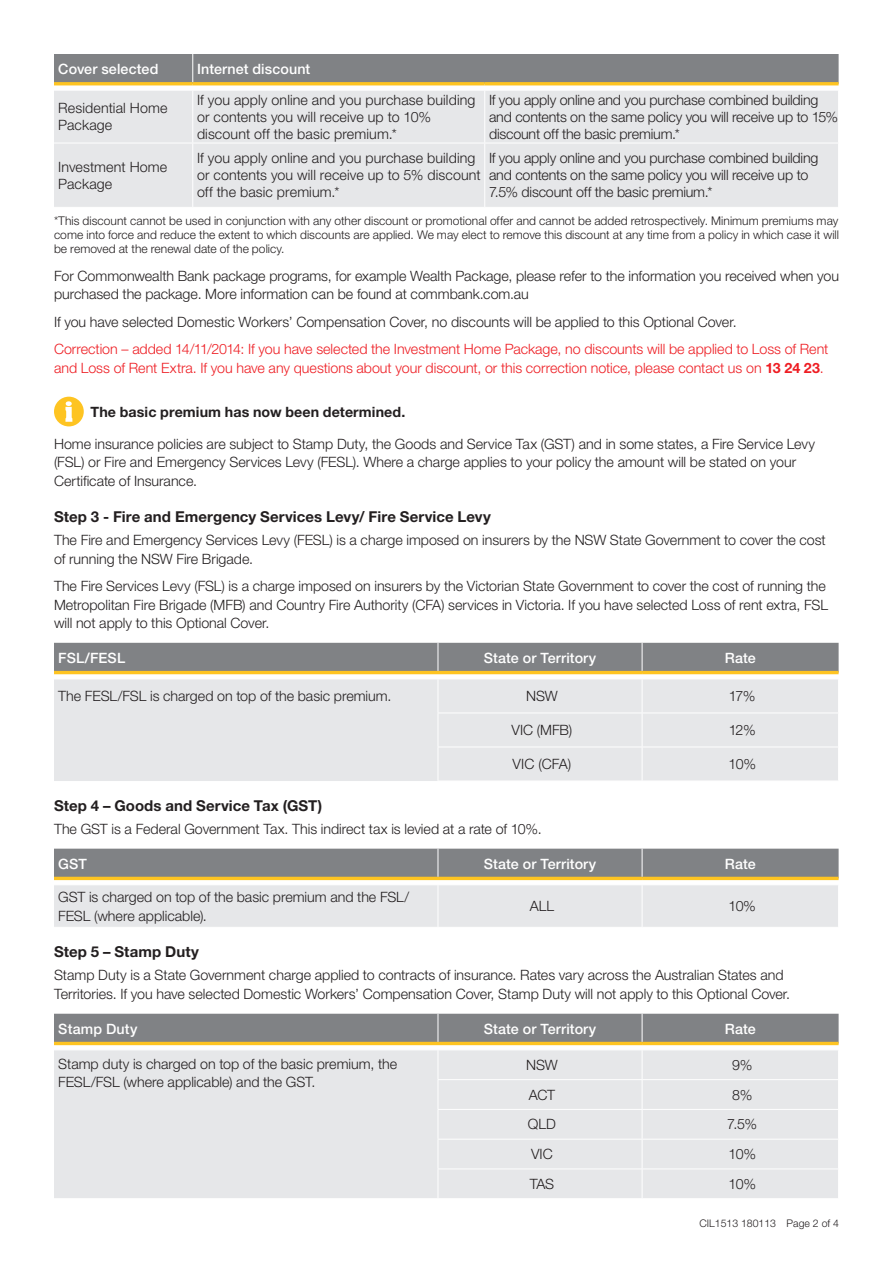
<style>
.page{position:relative;width:893px;height:1263px;background:#fff}
.page>*{position:absolute;margin:0;border:0;box-sizing:border-box;transform-origin:0 0}
.t1{font:700 15px "Helvetica Neue LT Std";letter-spacing:.005em;color:#231f20}
.t2{font:300 14.25px/17.1px "Helvetica Neue LT Std";color:#231f20}
.t3{font:300 14.25px/18.8px "Helvetica Neue LT Std";color:#ee1d23}
.t4{font:500 14.25px "Helvetica Neue LT Std";letter-spacing:.01em;color:#fff}
.t5{font:700 14.25px "Helvetica Neue LT Std";letter-spacing:.005em;color:#231f20}
.t6{font:300 14.25px "Helvetica Neue LT Pro";letter-spacing:.005em;color:#231f20}
.t7{font:300 12px/14.4px "Helvetica Neue LT Std";letter-spacing:.005em;color:#231f20;text-align:justify}
.t8{font:300 10.5px "Helvetica Neue LT Std";color:#231f20}
.s1{font-weight:700}
</style>
<div class="page">
<div style="left:54px;top:91px;width:784px;height:116px;background:#e6e7e9"></div>
<hr style="left:192px;top:91px;width:1px;height:52px;background:#fff">
<hr style="left:484px;top:91px;width:1px;height:52px;background:#fff">
<hr style="left:54px;top:143px;width:139px;height:1px;background:#fff">
<hr style="left:193px;top:143px;width:292px;height:1px;background:#fff">
<hr style="left:192px;top:143px;width:1px;height:64px;background:#fff">
<hr style="left:485px;top:143px;width:354px;height:1px;background:#fff">
<hr style="left:484px;top:143px;width:1px;height:64px;background:#fff">
<hr style="left:54px;top:82px;width:139px;height:3px;background:#fec422">
<hr style="left:193px;top:82px;width:292px;height:3px;background:#fec422">
<hr style="left:485px;top:82px;width:354px;height:3px;background:#fec422">
<div style="left:54px;top:54px;width:785px;height:30px;background:#808285"></div>
<svg style="left:54px;top:397px;width:30px;height:29px"></svg>
<div style="left:54px;top:679px;width:784px;height:102px;background:#e6e7e9"></div>
<hr style="left:438px;top:679px;width:1px;height:34px;background:#fff">
<hr style="left:642px;top:679px;width:1px;height:34px;background:#fff">
<hr style="left:438px;top:713px;width:204px;height:1px;background:#fff">
<hr style="left:438px;top:713px;width:1px;height:34px;background:#fff">
<hr style="left:642px;top:713px;width:197px;height:1px;background:#fff">
<hr style="left:642px;top:713px;width:1px;height:34px;background:#fff">
<hr style="left:438px;top:747px;width:204px;height:1px;background:#fff">
<hr style="left:438px;top:747px;width:1px;height:34px;background:#fff">
<hr style="left:642px;top:747px;width:197px;height:1px;background:#fff">
<hr style="left:642px;top:747px;width:1px;height:34px;background:#fff">
<hr style="left:54px;top:671px;width:384px;height:3px;background:#fec422">
<hr style="left:438px;top:671px;width:204px;height:3px;background:#fec422">
<hr style="left:642px;top:671px;width:197px;height:3px;background:#fec422">
<div style="left:54px;top:643px;width:785px;height:29px;background:#808285"></div>
<div style="left:54px;top:885px;width:784px;height:42px;background:#e6e7e9"></div>
<hr style="left:438px;top:885px;width:1px;height:42px;background:#fff">
<hr style="left:642px;top:885px;width:1px;height:42px;background:#fff">
<hr style="left:54px;top:877px;width:384px;height:3px;background:#fec422">
<hr style="left:438px;top:877px;width:204px;height:3px;background:#fec422">
<hr style="left:642px;top:877px;width:197px;height:3px;background:#fec422">
<div style="left:54px;top:849px;width:785px;height:29px;background:#808285"></div>
<div style="left:54px;top:1050px;width:784px;height:148px;background:#e6e7e9"></div>
<hr style="left:438px;top:1079px;width:204px;height:1px;background:#fff">
<hr style="left:642px;top:1079px;width:197px;height:1px;background:#fff">
<hr style="left:438px;top:1109px;width:204px;height:1px;background:#fff">
<hr style="left:642px;top:1109px;width:197px;height:1px;background:#fff">
<hr style="left:438px;top:1139px;width:204px;height:1px;background:#fff">
<hr style="left:642px;top:1139px;width:197px;height:1px;background:#fff">
<hr style="left:438px;top:1168px;width:204px;height:1px;background:#fff">
<svg style="left:438px;top:1050px;width:1px;height:148px"></svg>
<hr style="left:642px;top:1168px;width:197px;height:1px;background:#fff">
<svg style="left:642px;top:1050px;width:1px;height:148px"></svg>
<hr style="left:54px;top:1042px;width:384px;height:3px;background:#fec422">
<hr style="left:438px;top:1042px;width:204px;height:3px;background:#fec422">
<hr style="left:642px;top:1042px;width:197px;height:3px;background:#fec422">
<div style="left:54px;top:1014px;width:785px;height:29px;background:#808285"></div>
<p class="t4" style="left:58px;top:60px;width:102px">Cover selected</p>
<p class="t4" style="left:197px;top:60px;width:115px">Internet discount</p>
<p class="t2" style="left:58px;top:99px;width:111px">Residential Home<br>Package</p>
<p class="t2" style="left:197px;top:91px;width:280px">If you apply online and you purchase building or contents you will receive up to 10% discount off the basic premium.*</p>
<p class="t2" style="left:489px;top:91px;width:351px">If you apply online and you purchase combined building and contents on the same policy you will receive up to 15% discount off the basic premium.*</p>
<p class="t2" style="left:58px;top:158px;width:111px">Investment Home<br>Package</p>
<p class="t2" style="left:197px;top:149px;width:285px">If you apply online and you purchase building or contents you will receive up to 5% discount off the basic premium.*</p>
<p class="t2" style="left:489px;top:149px;width:331px">If you apply online and you purchase combined building and contents on the same policy you will receive up to<br>7.5% discount off the basic premium.*</p>
<p class="t7" style="left:54px;top:213px;width:787px">*This discount cannot be used in conjunction with any other discount or promotional offer and cannot be added retrospectively. Minimum premiums may come into force and reduce the extent to which discounts are applied. We may elect to remove this discount at any time from a policy in which case it will be removed at the renewal date of the policy.</p>
<p class="t2" style="left:54px;top:266px;width:786px;line-height:18.8px">For Commonwealth Bank package programs, for example Wealth Package, please refer to the information you received when you purchased the package. More information can be found at commbank.com.au</p>
<p class="t2" style="left:54px;top:313px;width:684px">If you have selected Domestic Workers’ Compensation Cover, no discounts will be applied to this Optional Cover.</p>
<p class="t3" style="left:54px;top:339px;width:776px">Correction – added 14/11/2014: If you have selected the Investment Home Package, no discounts will be applied to Loss of Rent and Loss of Rent Extra. If you have any questions about your discount, or this correction notice, please contact us on <span class="s1">13 24 23</span>.</p>
<p class="t5" style="left:91px;top:403px;width:316px">The basic premium has now been determined.</p>
<p class="t2" style="left:54px;top:434px;width:763px;line-height:18.8px">Home insurance policies are subject to Stamp Duty, the Goods and Service Tax (GST) and in some states, a Fire Service Levy (FSL) or Fire and Emergency Services Levy (FESL). Where a charge applies to your policy the amount will be stated on your<br>Certificate of Insurance.</p>
<p class="t1" style="left:54px;top:507px;width:439px">Step 3 - Fire and Emergency Services Levy/ Fire Service Levy</p>
<p class="t2" style="left:54px;top:530px;width:773px;line-height:18.8px">The Fire and Emergency Services Levy (FESL) is a charge imposed on insurers by the NSW State Government to cover the cost of running the NSW Fire Brigade.</p>
<p class="t2" style="left:54px;top:576px;width:776px;line-height:18.8px">The Fire Services Levy (FSL) is a charge imposed on insurers by the Victorian State Government to cover the cost of running the<br>Metropolitan Fire Brigade (MFB) and Country Fire Authority (CFA) services in Victoria. If you have selected Loss of rent extra, FSL will not apply to this Optional Cover.</p>
<p class="t4" style="left:58px;top:649px;width:68px">FSL/FESL</p>
<p class="t4" style="left:484px;top:649px;width:114px">State or Territory</p>
<p class="t4" style="left:725px;top:649px;width:32px">Rate</p>
<p class="t2" style="left:58px;top:687px;width:335px">The FESL/FSL is charged on top of the basic premium.</p>
<p class="t2" style="left:526px;top:687px;width:33px">NSW</p>
<p class="t2" style="left:729px;top:687px;width:28px">17%</p>
<p class="t2" style="left:512px;top:721px;width:62px">VIC (MFB)</p>
<p class="t2" style="left:729px;top:721px;width:28px">12%</p>
<p class="t6" style="left:513px;top:755px;width:60px">VIC (CFA)</p>
<p class="t6" style="left:728px;top:755px;width:29px">10%</p>
<p class="t1" style="left:54px;top:796px;width:270px">Step 4 – Goods and Service Tax (GST)</p>
<p class="t2" style="left:54px;top:820px;width:489px">The GST is a Federal Government Tax. This indirect tax is levied at a rate of 10%.</p>
<p class="t4" style="left:58px;top:855px;width:30px">GST</p>
<p class="t4" style="left:484px;top:855px;width:114px">State or Territory</p>
<p class="t4" style="left:725px;top:855px;width:32px">Rate</p>
<p class="t2" style="left:58px;top:887px;width:352px;line-height:18.8px">GST is charged on top of the basic premium and the FSL/<br>FESL (where applicable).</p>
<p class="t2" style="left:530px;top:897px;width:26px">ALL</p>
<p class="t2" style="left:729px;top:897px;width:29px">10%</p>
<p class="t1" style="left:54px;top:943px;width:146px">Step 5 – Stamp Duty</p>
<p class="t2" style="left:54px;top:966px;width:738px;line-height:18.8px">Stamp Duty is a State Government charge applied to contracts of insurance. Rates vary across the Australian States and<br>Territories. If you have selected Domestic Workers’ Compensation Cover, Stamp Duty will not apply to this Optional Cover.</p>
<p class="t4" style="left:58px;top:1020px;width:81px">Stamp Duty</p>
<p class="t4" style="left:484px;top:1020px;width:114px">State or Territory</p>
<p class="t4" style="left:725px;top:1020px;width:32px">Rate</p>
<p class="t2" style="left:58px;top:1054px;width:340px;line-height:18.8px">Stamp duty is charged on top of the basic premium, the<br>FESL/FSL (where applicable) and the GST.</p>
<p class="t2" style="left:526px;top:1056px;width:33px">NSW</p>
<p class="t2" style="left:732px;top:1056px;width:22px">9%</p>
<p class="t2" style="left:529px;top:1086px;width:28px">ACT</p>
<p class="t2" style="left:732px;top:1086px;width:22px">8%</p>
<p class="t2" style="left:528px;top:1115px;width:29px">QLD</p>
<p class="t2" style="left:727px;top:1115px;width:32px">7.5%</p>
<p class="t2" style="left:531px;top:1145px;width:23px">VIC</p>
<p class="t2" style="left:728px;top:1145px;width:29px">10%</p>
<p class="t2" style="left:530px;top:1175px;width:26px">TAS</p>
<p class="t2" style="left:728px;top:1175px;width:29px">10%</p>
<p class="t8" style="left:699px;top:1217px;width:141px">CIL1513 180113 Page 2 of 4</p>
</div>
